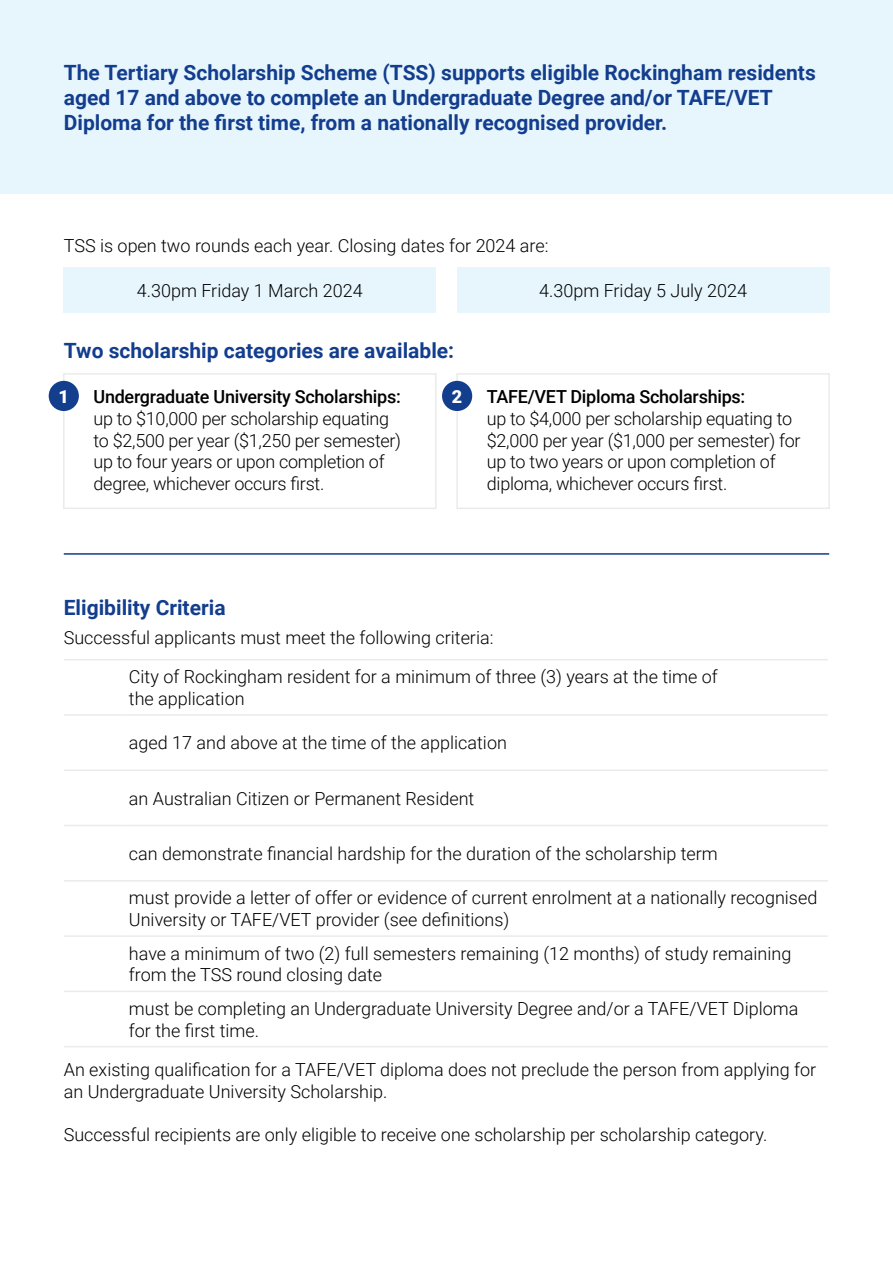
<style>
.page{position:relative;width:893px;height:1263px;background:#fff}
.page>*{position:absolute;margin:0;border:0;box-sizing:border-box;transform-origin:0 0}
.t1{font:700 21px/25.2px "Roboto";color:#133d8d}
.t2{font:300 18px/21.6px "Roboto";color:#000}
.t3{font:500 18px "Roboto";letter-spacing:-.015em;color:#000}
.t4{font:900 18px "Roboto";color:#fff}
</style>
<div class="page">
<div style="left:63px;top:373px;width:374px;height:136px;border:2px solid #ebebec"></div>
<div style="left:456px;top:373px;width:374px;height:136px;border:2px solid #ebebec"></div>
<div style="left:0;top:0;width:893px;height:194px;background:#e7f6fd"></div>
<div style="left:64px;top:267px;width:372px;height:45px;background:#e7f6fd"></div>
<div style="left:457px;top:267px;width:372px;height:45px;background:#e7f6fd"></div>
<hr style="left:64px;top:553px;width:765px;height:2px;background:#133d8d">
<hr style="left:64px;top:659px;width:56px;height:1px;background:#ebebec">
<hr style="left:120px;top:659px;width:708px;height:1px;background:#ebebec">
<hr style="left:64px;top:714px;width:56px;height:2px;background:#ebebec">
<hr style="left:120px;top:714px;width:708px;height:2px;background:#ebebec">
<hr style="left:64px;top:769px;width:56px;height:2px;background:#ebebec">
<hr style="left:120px;top:769px;width:708px;height:2px;background:#ebebec">
<hr style="left:64px;top:825px;width:56px;height:1px;background:#ebebec">
<hr style="left:120px;top:825px;width:708px;height:1px;background:#ebebec">
<hr style="left:64px;top:880px;width:56px;height:1px;background:#ebebec">
<hr style="left:120px;top:880px;width:708px;height:1px;background:#ebebec">
<hr style="left:64px;top:935px;width:56px;height:2px;background:#ebebec">
<hr style="left:120px;top:935px;width:708px;height:2px;background:#ebebec">
<hr style="left:64px;top:991px;width:56px;height:1px;background:#ebebec">
<hr style="left:120px;top:991px;width:708px;height:1px;background:#ebebec">
<hr style="left:64px;top:1046px;width:56px;height:1px;background:#ebebec">
<hr style="left:120px;top:1046px;width:708px;height:1px;background:#ebebec">
<div style="left:49px;top:381px;width:30px;height:30px;background:#133d8d;border-radius:50%"></div>
<div style="left:442px;top:381px;width:30px;height:30px;background:#133d8d;border-radius:50%"></div>
<p class="t1" style="left:64px;top:59px;width:753px">The Tertiary Scholarship Scheme (TSS) supports eligible Rockingham residents aged 17 and above to complete an Undergraduate Degree and/or TAFE/VET<br>Diploma for the first time, from a nationally recognised provider.</p>
<p class="t2" style="left:64px;top:234px;width:486px">TSS is open two rounds each year. Closing dates for 2024 are:</p>
<p class="t2" style="left:137px;top:279px;width:227px">4.30pm Friday 1 March 2024</p>
<p class="t2" style="left:539px;top:279px;width:209px">4.30pm Friday 5 July 2024</p>
<p class="t1" style="left:64px;top:337px;width:392px">Two scholarship categories are available:</p>
<p class="t4" style="left:59px;top:384px;width:12px">1</p>
<p class="t4" style="left:452px;top:384px;width:12px">2</p>
<p class="t3" style="left:94px;top:384px;width:309px">Undergraduate University Scholarships:</p>
<p class="t2" style="left:94px;top:407px;width:309px">up to $10,000 per scholarship equating to $2,500 per year ($1,250 per semester) up to four years or upon completion of degree, whichever occurs first.</p>
<p class="t3" style="left:487px;top:384px;width:260px">TAFE/VET Diploma Scholarships:</p>
<p class="t2" style="left:487px;top:407px;width:315px">up to $4,000 per scholarship equating to $2,000 per year ($1,000 per semester) for up to two years or upon completion of diploma, whichever occurs first.</p>
<p class="t1" style="left:64px;top:595px;width:163px">Eligibility Criteria</p>
<p class="t2" style="left:64px;top:626px;width:431px">Successful applicants must meet the following criteria:</p>
<p class="t2" style="left:129px;top:665px;width:590px">City of Rockingham resident for a minimum of three (3) years at the time of the application</p>
<p class="t2" style="left:129px;top:731px;width:380px">aged 17 and above at the time of the application</p>
<p class="t2" style="left:129px;top:787px;width:347px">an Australian Citizen or Permanent Resident</p>
<p class="t2" style="left:129px;top:842px;width:590px">can demonstrate financial hardship for the duration of the scholarship term</p>
<p class="t2" style="left:129px;top:886px;width:690px">must provide a letter of offer or evidence of current enrolment at a nationally recognised<br>University or TAFE/VET provider (see definitions)</p>
<p class="t2" style="left:129px;top:942px;width:664px">have a minimum of two (2) full semesters remaining (12 months) of study remaining from the TSS round closing date</p>
<p class="t2" style="left:129px;top:997px;width:671px">must be completing an Undergraduate University Degree and/or a TAFE/VET Diploma for the first time.</p>
<p class="t2" style="left:64px;top:1058px;width:754px">An existing qualification for a TAFE/VET diploma does not preclude the person from applying for an Undergraduate University Scholarship.</p>
<p class="t2" style="left:64px;top:1123px;width:705px">Successful recipients are only eligible to receive one scholarship per scholarship category.</p>
</div>
